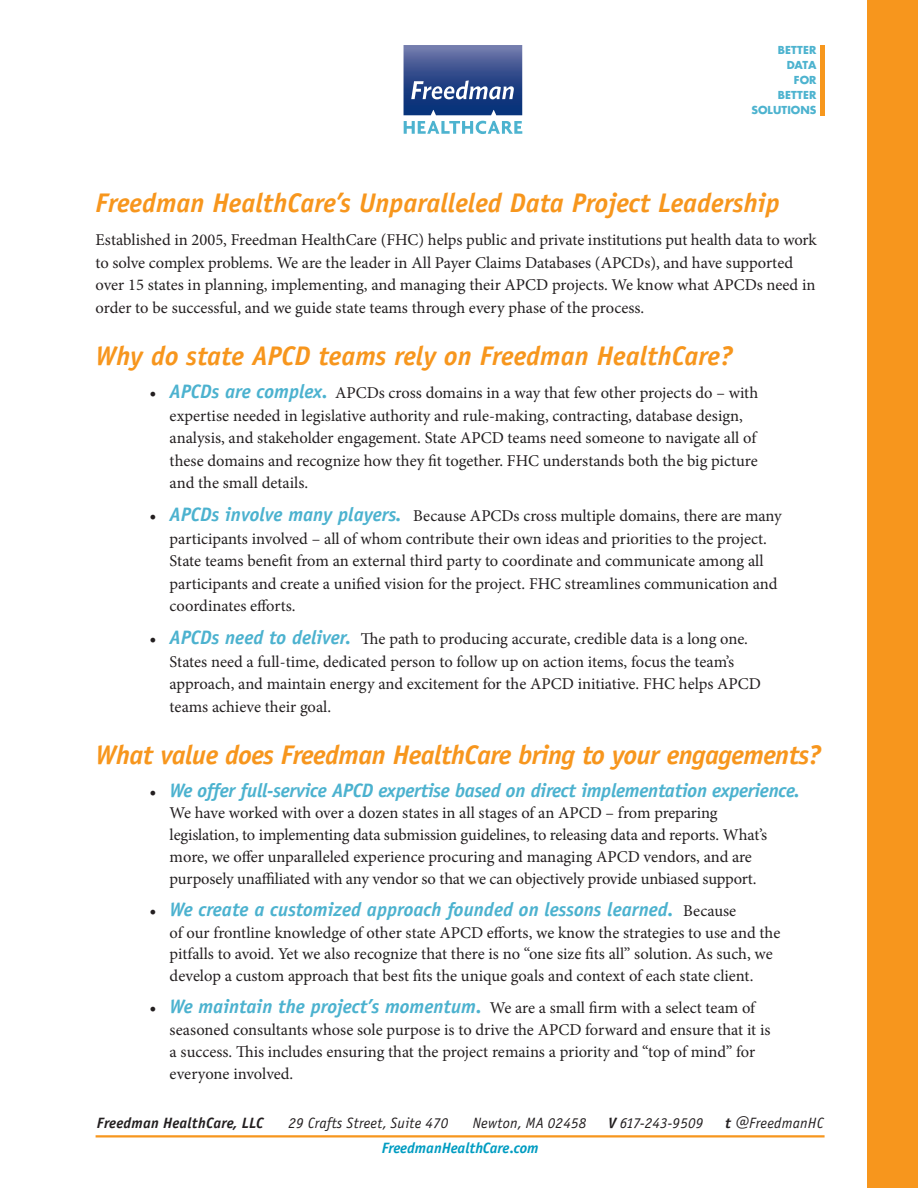
<style>
.page{position:relative;width:918px;height:1188px;background:#fff}
.page>*{position:absolute;margin:0;border:0;box-sizing:border-box;transform-origin:0 0}
.t1{font:italic 700 27px "Officina Sans";color:#f7961d}
.t2{font:italic 700 27px "Officina Sans";letter-spacing:-.02em;color:#f7961d}
.t3{font:italic 700 19.5px "Officina Sans";letter-spacing:-.015em;color:#4cb2cf}
.t4{font:16.5px/22.5px "Minion Pro";color:#231f20}
.t5{font:italic 15px "Officina Sans";letter-spacing:.015em;color:#231f20}
.t6{font:italic 700 15px "Officina Sans";letter-spacing:.015em;color:#231f20}
.t7{font:italic 700 15px "Officina Sans";color:#009cc1}
.t8{font:700 10.8px/14.9px "Futura";letter-spacing:.005em;color:#4db3cf;text-align:right}
.s1{font-size:18px}
.s2{font-family:"Officina Sans";font-weight:700;font-style:italic;font-size:19.5px;color:#4cb2cf}
.s3{font-family:"Minion Pro";font-weight:400;font-style:normal;font-size:18px;color:#231f20}
.s4{font-family:"Minion Pro";font-weight:400;font-style:normal;font-size:16.5px;color:#231f20}
.s5{font-weight:700}
</style>
<div class="page">
<hr style="left:96px;top:1135px;width:729px;height:3px;background:#f7961d">
<img style="left:404px;top:45px;width:118px;height:70px">
<svg style="left:404px;top:121px;width:118px;height:13px"></svg>
<div style="left:820px;top:45px;width:5px;height:70px;background:#f7971d"></div>
<div style="left:867px;top:0;width:51px;height:1188px;background:#f7961d"></div>
<p class="t8" style="left:751px;top:44px;width:67px">BETTER<br>DATA<br>FOR<br>BETTER<br>SOLUTIONS</p>
<h1 class="t1" style="left:96px;top:193px;width:686px">Freedman HealthCare’s Unparalleled Data Project Leadership</h1>
<p class="t4" style="left:96px;top:230px;width:723px">Established in 2005, Freedman HealthCare (FHC) helps public and private institutions put health data to work to solve complex problems. We are the leader in All Payer Claims Databases (APCDs), and have supported over 15 states in planning, implementing, and managing their APCD projects. We know what APCDs need in order to be successful, and we guide state teams through every phase of the process.</p>
<h1 class="t1" style="left:96px;top:346px;width:639px">Why do state APCD teams rely on Freedman HealthCare?</h1>
<p class="t4" style="left:170px;top:383px;width:590px;text-indent:-20px"><span class="s1">•</span> <span class="s2">APCDs are complex.</span> APCDs cross domains in a way that few other projects do – with expertise needed in legislative authority and rule-making, contracting, database design, analysis, and stakeholder engagement. State APCD teams need someone to navigate all of these domains and recognize how they fit together. FHC understands both the big picture and the small details.</p>
<p class="t4" style="left:170px;top:506px;width:614px;text-indent:-20px"><span class="s1">•</span> <span class="s2">APCDs involve many players.</span> Because APCDs cross multiple domains, there are many participants involved – all of whom contribute their own ideas and priorities to the project.<br>State teams benefit from an external third party to coordinate and communicate among all participants and create a unified vision for the project. FHC streamlines communication and coordinates efforts.</p>
<p class="t4" style="left:170px;top:629px;width:593px;text-indent:-20px"><span class="s1">•</span> <span class="s2">APCDs need to deliver.</span> The path to producing accurate, credible data is a long one.<br>States need a full-time, dedicated person to follow up on action items, focus the team’s approach, and maintain energy and excitement for the APCD initiative. FHC helps APCD teams achieve their goal.</p>
<h1 class="t2" style="left:96px;top:745px;width:727px">What value does Freedman HealthCare bring to your engagements?</h1>
<p class="t3" style="left:150px;top:783px;width:652px"><span class="s3">•</span> We offer full-service APCD expertise based on direct implementation experience.</p>
<p class="t4" style="left:170px;top:804px;width:599px;line-height:21.8px">We have worked with over a dozen states in all stages of an APCD – from preparing legislation, to implementing data submission guidelines, to releasing data and reports. What’s more, we offer unparalleled experience procuring and managing APCD vendors, and are purposely unaffiliated with any vendor so that we can objectively provide unbiased support.</p>
<p class="t3" style="left:150px;top:902px;width:588px"><span class="s3">•</span> We create a customized approach founded on lessons learned. <span class="s4">Because</span></p>
<p class="t4" style="left:170px;top:923px;width:612px;line-height:21.8px">of our frontline knowledge of other state APCD efforts, we know the strategies to use and the pitfalls to avoid. Yet we also recognize that there is no “one size fits all” solution. As such, we develop a custom approach that best fits the unique goals and context of each state client.</p>
<p class="t4" style="left:170px;top:999px;width:602px;line-height:21.8px;text-indent:-20px"><span class="s1">•</span> <span class="s2">We maintain the project’s momentum.</span> We are a small firm with a select team of seasoned consultants whose sole purpose is to drive the APCD forward and ensure that it is a success. This includes ensuring that the project remains a priority and “top of mind” for everyone involved.</p>
<p class="t6" style="left:97px;top:1117px;width:168px">Freedman HealthCare, LLC</p>
<p class="t5" style="left:288px;top:1117px;width:161px">29 Crafts Street, Suite 470</p>
<p class="t5" style="left:473px;top:1117px;width:115px">Newton, MA 02458</p>
<p class="t5" style="left:608px;top:1117px;width:97px"><span class="s5">V</span> 617-243-9509</p>
<p class="t5" style="left:725px;top:1117px;width:100px"><span class="s5">t</span> @FreedmanHC</p>
<p class="t7" style="left:382px;top:1142px;width:158px">FreedmanHealthCare.com</p>
</div>
